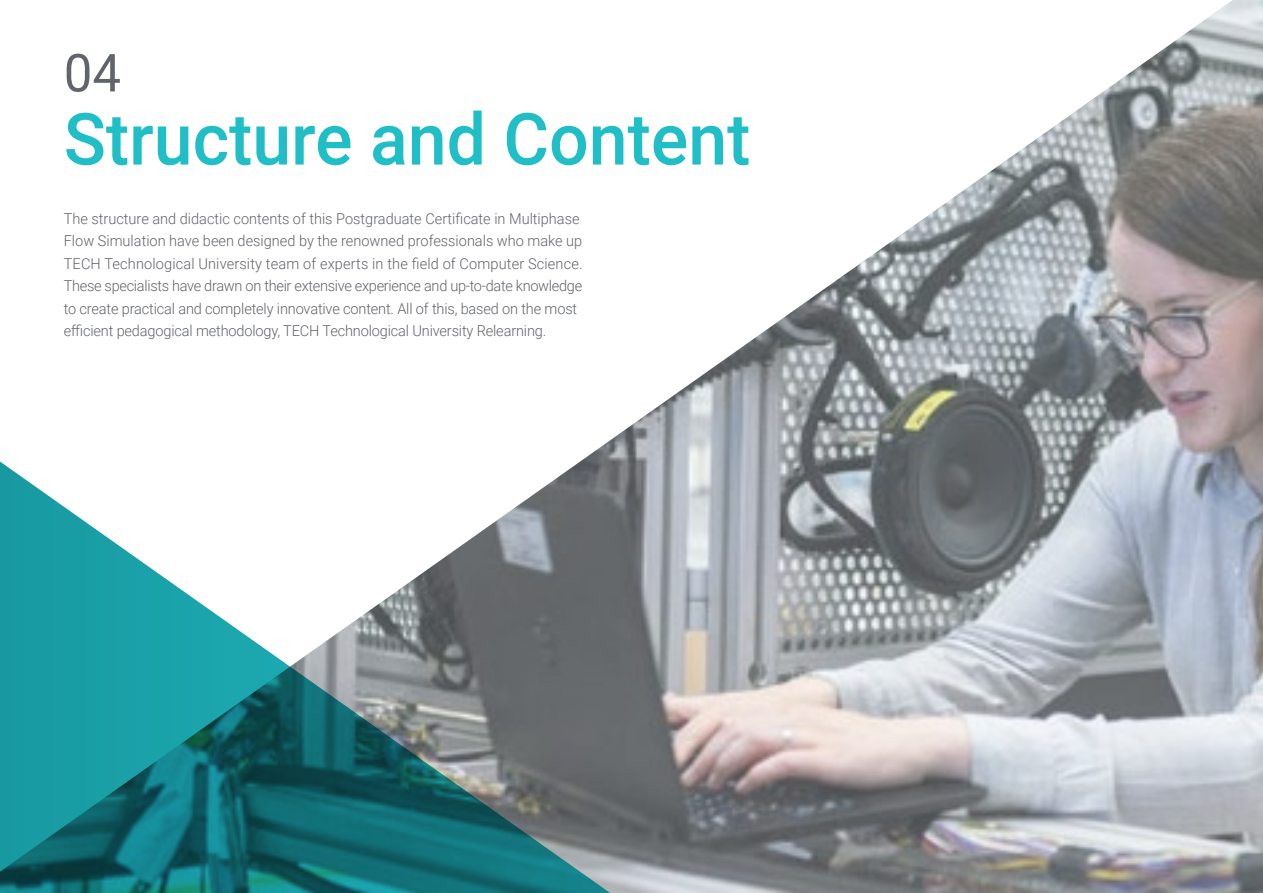
<style>
.page{position:relative;width:1263px;height:893px;background:#fff}
.page>*{position:absolute;margin:0;border:0;box-sizing:border-box;transform-origin:0 0}
.t1{font:500 72px "Roboto";color:#20bec6}
.t2{font:52.5px "Roboto";color:#61646a}
.t3{font:300 15px/22.5px "Roboto";letter-spacing:-.01em;color:#61646a}
</style>
<div class="page">
<img style="left:602px;top:0;width:661px;height:893px">
<svg style="left:0;top:446px;width:640px;height:447px"></svg>
<h2 class="t2" style="left:64px;top:36px;width:59px">04</h2>
<h1 class="t1" style="left:64px;top:89px;width:688px">Structure and Content</h1>
<p class="t3" style="left:64px;top:207px;width:520px">The structure and didactic contents of this Postgraduate Certificate in Multiphase Flow Simulation have been designed by the renowned professionals who make up TECH Technological University team of experts in the field of Computer Science.<br>These specialists have drawn on their extensive experience and up-to-date knowledge to create practical and completely innovative content. All of this, based on the most efficient pedagogical methodology, TECH Technological University Relearning.</p>
</div>
